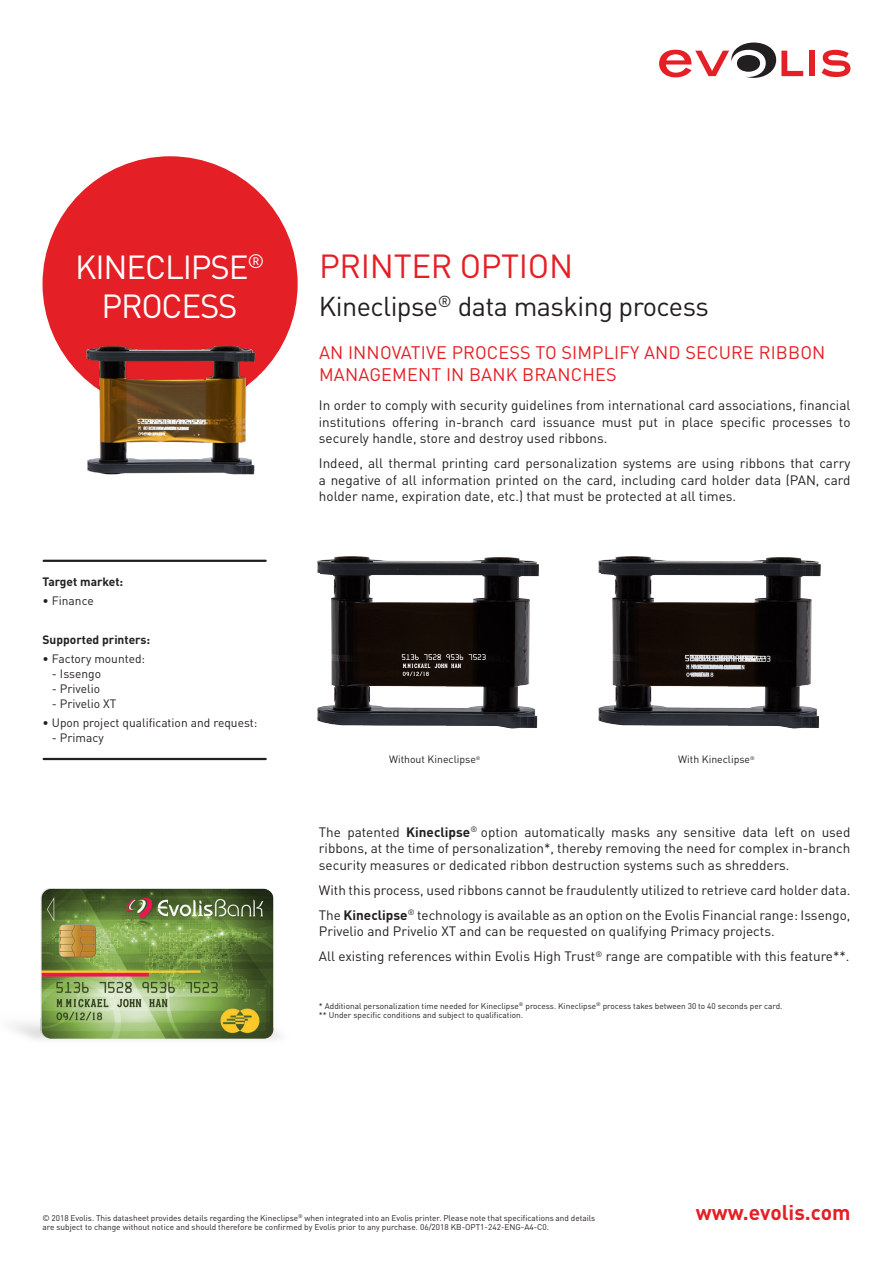
<style>
.page{position:relative;width:893px;height:1263px;background:#fff}
.page>*{position:absolute;margin:0;border:0;box-sizing:border-box;transform-origin:0 0}
.PRESS_RELEASE{font:33px "DINOT";letter-spacing:-.035em;color:#fff}
.TITRE{font:33px "DINOT";letter-spacing:-.01em;color:#e41f25}
.TITRE-2{font:27px "DINOT";letter-spacing:-.02em;color:#231f20}
.t1{font:700 21px "DINOT";color:#e41f25}
.t2{font:18px/21.6px "DINOT";letter-spacing:.01em;color:#e41f25}
.t3{font:13.5px/16.5px "DINOT";color:#231f20;text-align:justify}
.t4{font:12px "DINOT";color:#231f20}
.t5{font:700 12px "DINOT";color:#231f20}
.t6{font:10.5px "DINOT";color:#231f20}
.t7{font:8.25px/9px "DINOT";color:#231f20}
.s1{font-weight:700}
</style>
<div class="page">
<div style="left:43px;top:156px;width:255px;height:255px;background:#e41f25;border-radius:50%"></div>
<div style="left:809px;top:51px;width:6px;height:25px;background:#e41f25"></div>
<svg style="left:822px;top:50px;width:28px;height:27px"></svg>
<svg style="left:659px;top:43px;width:144px;height:35px"></svg>
<hr style="left:44px;top:560px;width:222px;height:2px;background:#231f20">
<hr style="left:44px;top:758px;width:222px;height:2px;background:#231f20">
<img style="left:265px;top:556px;width:274px;height:173px">
<img style="left:598px;top:556px;width:223px;height:173px">
<img style="left:12px;top:888px;width:269px;height:152px">
<img style="left:58px;top:344px;width:224px;height:131px">
<p class="PRESS_RELEASE" style="left:75px;top:247px;width:191px">KINECLIPSE<sup>®</sup></p>
<p class="PRESS_RELEASE" style="left:102px;top:285px;width:137px">PROCESS</p>
<p class="t5" style="left:43px;top:574px;width:82px">Target market:</p>
<p class="t4" style="left:43px;top:593px;width:53px">• Finance</p>
<p class="t5" style="left:43px;top:631px;width:109px">Supported printers:</p>
<p class="t4" style="left:43px;top:651px;width:104px">• Factory mounted:</p>
<p class="t4" style="left:52px;top:666px;width:51px">- Issengo</p>
<p class="t4" style="left:52px;top:681px;width:50px">- Privelio</p>
<p class="t4" style="left:52px;top:696px;width:66px">- Privelio XT</p>
<p class="t4" style="left:43px;top:715px;width:216px">• Upon project qualification and request:</p>
<p class="t4" style="left:52px;top:730px;width:53px">- Primacy</p>
<p class="TITRE" style="left:319px;top:245px;width:256px">PRINTER OPTION</p>
<p class="TITRE-2" style="left:319px;top:290px;width:391px">Kineclipse<sup>®</sup> data masking process</p>
<p class="t2" style="left:319px;top:342px;width:508px">AN INNOVATIVE PROCESS TO SIMPLIFY AND SECURE RIBBON<br>MANAGEMENT IN BANK BRANCHES</p>
<p class="t3" style="left:319px;top:397px;width:533px">In order to comply with security guidelines from international card associations, financial institutions offering in-branch card issuance must put in place specific processes to securely handle, store and destroy used ribbons.</p>
<p class="t3" style="left:319px;top:455px;width:533px">Indeed, all thermal printing card personalization systems are using ribbons that carry a negative of all information printed on the card, including card holder data (PAN, card holder name, expiration date, etc.) that must be protected at all times.</p>
<p class="t6" style="left:389px;top:752px;width:93px">Without Kineclipse<sup>®</sup></p>
<p class="t6" style="left:678px;top:752px;width:78px">With Kineclipse<sup>®</sup></p>
<p class="t3" style="left:319px;top:824px;width:533px">The patented <span class="s1">Kineclipse</span><sup>®</sup> option automatically masks any sensitive data left on used ribbons, at the time of personalization*, thereby removing the need for complex in-branch security measures or dedicated ribbon destruction systems such as shredders.</p>
<p class="t3" style="left:319px;top:882px;width:533px">With this process, used ribbons cannot be fraudulently utilized to retrieve card holder data.</p>
<p class="t3" style="left:319px;top:907px;width:533px">The <span class="s1">Kineclipse</span><sup>®</sup> technology is available as an option on the Evolis Financial range: Issengo,<br>Privelio and Privelio XT and can be requested on qualifying Primacy projects.</p>
<p class="t3" style="left:319px;top:948px;width:532px">All existing references within Evolis High Trust<sup>®</sup> range are compatible with this feature**.</p>
<p class="t7" style="left:319px;top:1001px;width:465px">* Additional personalization time needed for Kineclipse<sup>®</sup> process. Kineclipse<sup>®</sup> process takes between 30 to 40 seconds per card.</p>
<p class="t7" style="left:319px;top:1010px;width:206px">** Under specific conditions and subject to qualification.</p>
<p class="t7" style="left:43px;top:1213px;width:554px">© 2018 Evolis. This datasheet provides details regarding the Kineclipse<sup>®</sup> when integrated into an Evolis printer. Please note that specifications and details are subject to change without notice and should therefore be confirmed by Evolis prior to any purchase. 06/2018 KB-OPT1-242-ENG-A4-C0.</p>
<p class="t1" style="left:696px;top:1199px;width:156px">www.evolis.com</p>
</div>
